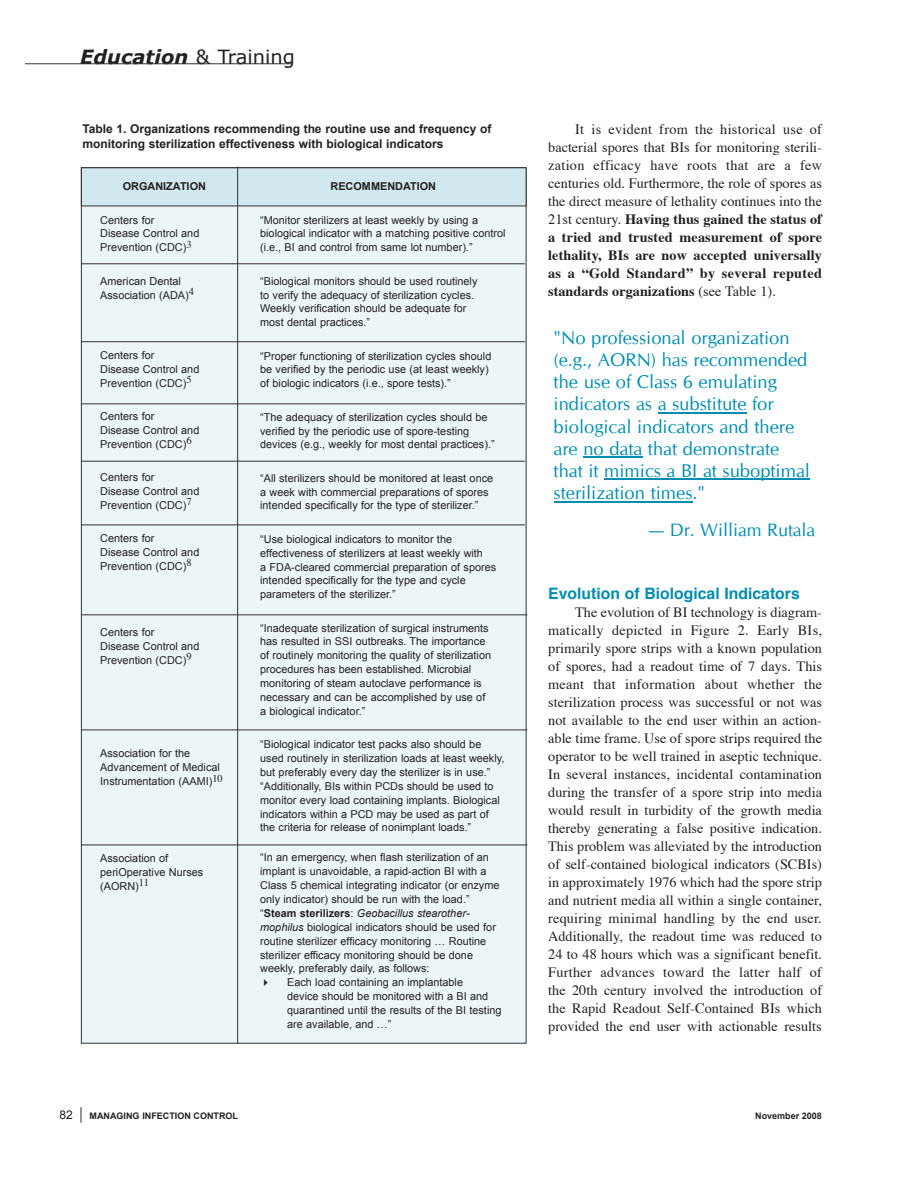
<style>
.page{position:relative;width:918px;height:1188px;background:#fff}
.page>*{position:absolute;margin:0;border:0;box-sizing:border-box;transform-origin:0 0}
.t1{font:italic 700 19.5px "Verdana";color:#232021}
.t2{font:18.45px/22.2px "CG Omega";color:#008db1}
.t3{font:18px "CG Omega";color:#008db1}
.t4{font:700 15.75px "Helvetica";color:#008db1}
.t5{font:14.25px/18px "Times";color:#232021;text-align:justify}
.t6{font:700 12px/14.4px "Arial";color:#232021}
.t7{font:12px "Arial";color:#232021}
.t8{font:10.8px/14px "Arial";color:#232021}
.t9{font:700 10.8px "Arial";color:#232021}
.t10{font:700 9px "Arial";color:#232021}
.s1{font-weight:400;font-style:normal}
.s2{font-weight:700}
.s3{font-style:italic}
</style>
<div class="page">
<svg style="left:80px;top:1107px;width:2px;height:16px"></svg>
<svg style="left:26px;top:64px;width:266px;height:1px"></svg>
<svg style="left:81px;top:166px;width:447px;height:878px;background:#e7f0f3"></svg>
<hr style="left:658px;top:412px;width:89px;height:2px;background:#008db1">
<hr style="left:583px;top:457px;width:59px;height:1px;background:#008db1">
<hr style="left:604px;top:479px;width:206px;height:1px;background:#008db1">
<hr style="left:554px;top:501px;width:139px;height:1px;background:#008db1">
<h1 class="t1" style="left:80px;top:44px;width:216px">Education <span class="s1">&amp; Training</span></h1>
<p class="t6" style="left:82px;top:122px;width:410px">Table 1. Organizations recommending the routine use and frequency of monitoring sterilization effectiveness with biological indicators</p>
<p class="t5" style="left:548px;top:122px;width:275px;text-indent:27px">It is evident from the historical use of bacterial spores that BIs for monitoring sterili&shy;zation efficacy have roots that are a few centuries old. Furthermore, the role of spores as the direct measure of lethality continues into the 21st century. <span class="s2">Having thus gained the status of a tried and trusted measurement of spore lethality, BIs are now accepted universally as a “Gold Standard” by several reputed standards organizations</span> (see Table 1).</p>
<p class="t9" style="left:123px;top:180px;width:85px">ORGANIZATION</p>
<p class="t8" style="left:100px;top:213px;width:101px">Centers for<br>Disease Control and<br>Prevention (CDC)<sup>3</sup></p>
<p class="t8" style="left:100px;top:274px;width:95px">American Dental<br>Association (ADA)<sup>4</sup></p>
<p class="t9" style="left:331px;top:180px;width:107px">RECOMMENDATION</p>
<p class="t8" style="left:260px;top:213px;width:247px">“Monitor sterilizers at least weekly by using a biological indicator with a matching positive control (i.e., BI and control from same lot number).”</p>
<p class="t8" style="left:260px;top:274px;width:219px">“Biological monitors should be used routinely to verify the adequacy of sterilization cycles.<br>Weekly verification should be adequate for most dental practices.”</p>
<p class="t8" style="left:260px;top:349px;width:233px">“Proper functioning of sterilization cycles should be verified by the periodic use (at least weekly) of biologic indicators (i.e., spore tests).”</p>
<p class="t8" style="left:260px;top:410px;width:236px">“The adequacy of sterilization cycles should be verified by the periodic use of spore-testing devices (e.g., weekly for most dental practices).”</p>
<p class="t8" style="left:260px;top:471px;width:235px">“All sterilizers should be monitored at least once a week with commercial preparations of spores intended specifically for the type of sterilizer.”</p>
<p class="t8" style="left:260px;top:532px;width:238px">“Use biological indicators to monitor the effectiveness of sterilizers at least weekly with<br>a FDA-cleared commercial preparation of spores intended specifically for the type and cycle parameters of the sterilizer.”</p>
<p class="t8" style="left:260px;top:621px;width:232px">“Inadequate sterilization of surgical instruments has resulted in SSI outbreaks. The importance of routinely monitoring the quality of sterilization procedures has been established. Microbial monitoring of steam autoclave performance is necessary and can be accomplished by use of a biological indicator.”</p>
<p class="t8" style="left:260px;top:737px;width:246px">“Biological indicator test packs also should be used routinely in sterilization loads at least weekly, but preferably every day the sterilizer is in use.” “Additionally, BIs within PCDs should be used to monitor every load containing implants. Biological indicators within a PCD may be used as part of the criteria for release of nonimplant loads.”</p>
<p class="t8" style="left:260px;top:851px;width:241px">“In an emergency, when flash sterilization of an implant is unavoidable, a rapid-action BI with a Class 5 chemical integrating indicator (or enzyme only indicator) should be run with the load.” “<span class="s2">Steam sterilizers</span>: <span class="s3">Geobacillus stearother&shy;mophilus</span> biological indicators should be used for routine sterilizer efficacy monitoring … Routine sterilizer efficacy monitoring should be done weekly, preferably daily, as follows:</p>
<p class="t8" style="left:287px;top:976px;width:216px;text-indent:-27px">✔ Each load containing an implantable<br>device should be monitored with a BI and quarantined until the results of the BI testing are available, and …”</p>
<p class="t2" style="left:554px;top:326px;width:258px">"No professional organization (e.g., AORN) has recommended the use of Class 6 emulating indicators as a substitute for biological indicators and there are no data that demonstrate that it mimics a BI at suboptimal sterilization times."</p>
<h3 class="t3" style="left:649px;top:519px;width:168px">— Dr. William Rutala</h3>
<p class="t8" style="left:100px;top:348px;width:101px">Centers for<br>Disease Control and<br>Prevention (CDC)<sup>5</sup></p>
<p class="t8" style="left:100px;top:409px;width:101px">Centers for<br>Disease Control and<br>Prevention (CDC)<sup>6</sup></p>
<p class="t8" style="left:100px;top:470px;width:101px">Centers for<br>Disease Control and<br>Prevention (CDC)<sup>7</sup></p>
<p class="t8" style="left:100px;top:531px;width:101px">Centers for<br>Disease Control and<br>Prevention (CDC)<sup>8</sup></p>
<h3 class="t4" style="left:548px;top:587px;width:253px">Evolution of Biological Indicators</h3>
<p class="t5" style="left:548px;top:604px;width:275px;text-indent:27px">The evolution of BI technology is diagram&shy;matically depicted in Figure 2. Early BIs, primarily spore strips with a known population of spores, had a readout time of 7 days. This meant that information about whether the sterilization process was successful or not was not available to the end user within an action&shy;able time frame. Use of spore strips required the operator to be well trained in aseptic technique.<br>In several instances, incidental contamination during the transfer of a spore strip into media would result in turbidity of the growth media thereby generating a false positive indication.<br>This problem was alleviated by the introduction of self-contained biological indicators (SCBIs) in approximately 1976 which had the spore strip and nutrient media all within a single container, requiring minimal handling by the end user.<br>Additionally, the readout time was reduced to 24 to 48 hours which was a significant benefit.<br>Further advances toward the latter half of the 20th century involved the introduction of the Rapid Readout Self-Contained BIs which provided the end user with actionable results</p>
<p class="t8" style="left:100px;top:625px;width:101px">Centers for<br>Disease Control and<br>Prevention (CDC)<sup>9</sup></p>
<p class="t8" style="left:100px;top:747px;width:124px">Association for the<br>Advancement of Medical<br>Instrumentation (AAMI)<sup>10</sup></p>
<p class="t8" style="left:100px;top:851px;width:105px">Association of periOperative Nurses (AORN)<sup>11</sup></p>
<p class="t7" style="left:59px;top:1108px;width:15px">82</p>
<p class="t10" style="left:90px;top:1110px;width:150px">MANAGING INFECTION CONTROL</p>
<p class="t10" style="left:755px;top:1110px;width:68px">November 2008</p>
</div>
